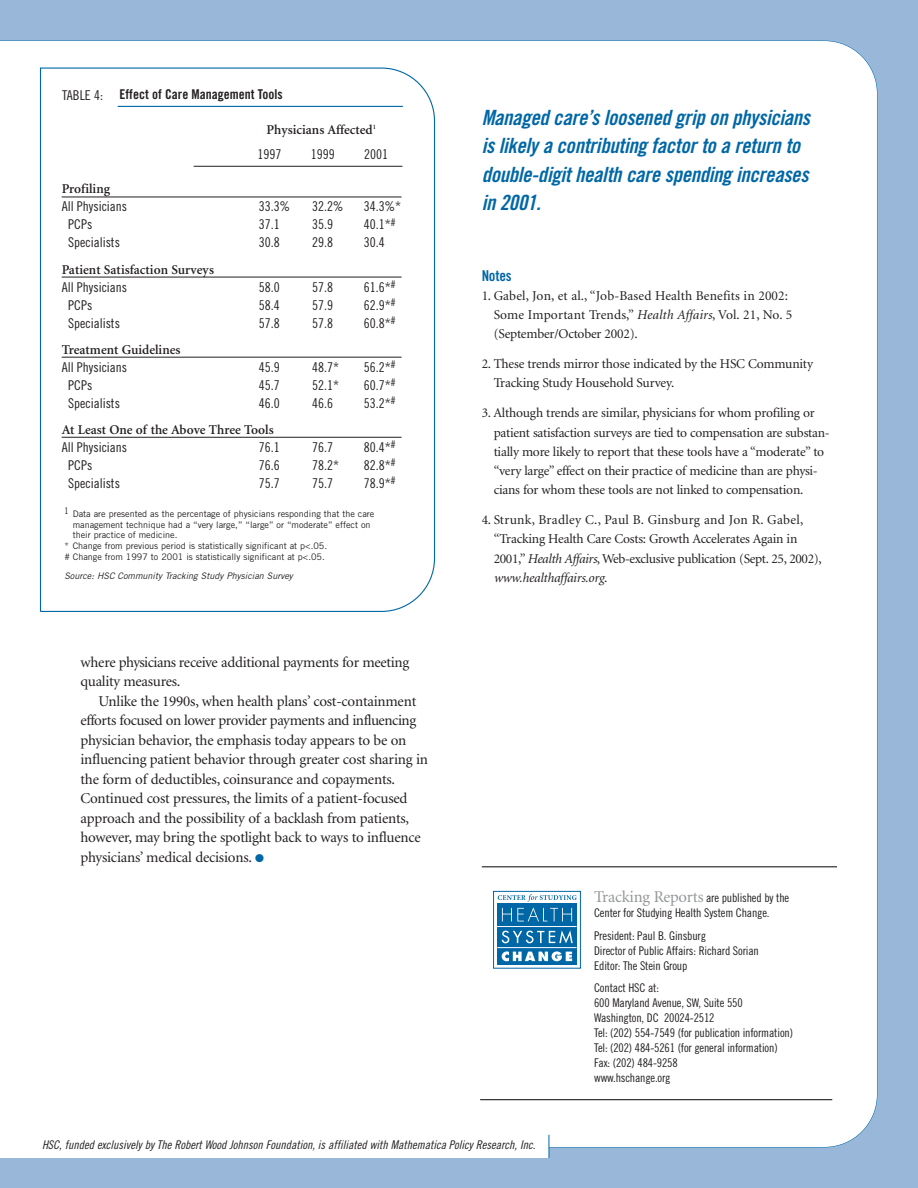
<style>
.page{position:relative;width:918px;height:1188px;background:#99b7d9}
.page>*{position:absolute;margin:0;border:0;box-sizing:border-box;transform-origin:0 0}
.t1{font:21px/28.5px "Trade Gothic Bold Cond Twenty Obl";letter-spacing:-.015em;color:#0067a6}
.t2{font:15px/19.5px "Minion";letter-spacing:-.015em;color:#231f20}
.t3{font:15px "Trade Gothic Bold Cond Twenty";letter-spacing:-.015em;color:#0067a6}
.t4{font:13.5px/19.2px "Minion";letter-spacing:-.015em;color:#231f20}
.t5{font:13.5px "Trade Gothic Cond Eighteen";color:#231f20}
.t6{font:13.5px/19.2px "Minion";letter-spacing:.01em;color:#231f20}
.t7{font:600 13.5px "Minion";color:#231f20}
.t8{font:13.5px "Trade Gothic Bold Cond Twenty";color:#231f20}
.t9{font:12px/15px "Trade Gothic Cond Eighteen";letter-spacing:-.015em;color:#231f20}
.t10{font:12px "Trade Gothic Cond Eighteen Obl";color:#231f20}
.t11{font:9px "Trade Gothic";color:#231f20}
.t12{font:italic 9px "Trade Gothic";color:#231f20}
.s1{font-family:"Trade Gothic Cond Eighteen"}
.s2{color:#0067a6}
.s3{font-style:italic}
.s4{font-family:"Minion";font-size:16.5px;color:#949698}
</style>
<div class="page">
<div style="left:0;top:40px;width:878px;height:1108px;background:#fff"></div>
<hr style="left:482px;top:866px;width:355px;height:1px;background:#231f20">
<div style="left:0;top:1134px;width:549px;height:24px;background:#fff"></div>
<svg style="left:549px;top:1135px;width:1px;height:23px"></svg>
<div style="left:41px;top:68px;width:394px;height:544px;background:#fff"></div>
<div style="left:0;top:45px;width:40px;height:605px;background:#fff"></div>
<hr style="left:118px;top:106px;width:285px;height:1px;background:#0067a6">
<hr style="left:62px;top:197px;width:340px;height:1px;background:#231f20">
<hr style="left:62px;top:277px;width:340px;height:1px;background:#231f20">
<hr style="left:62px;top:357px;width:340px;height:1px;background:#231f20">
<hr style="left:62px;top:437px;width:340px;height:1px;background:#231f20">
<hr style="left:194px;top:166px;width:208px;height:1px;background:#231f20">
<div style="left:79px;top:655px;width:356px;height:444px;background:#fff"></div>
<div style="left:491px;top:877px;width:346px;height:223px;background:#fff"></div>
<hr style="left:480px;top:1099px;width:352px;height:1px;background:#231f20">
<div style="left:493px;top:891px;width:88px;height:78px;background:#fff;border:1px solid #0067a6"></div>
<div style="left:497px;top:903px;width:80px;height:61px;background:#0067a6"></div>
<svg style="left:502px;top:930px;width:71px;height:13px"></svg>
<svg style="left:502px;top:951px;width:70px;height:10px"></svg>
<hr style="left:497px;top:926px;width:80px;height:1px;background:#fff">
<hr style="left:497px;top:947px;width:80px;height:1px;background:#fff">
<svg style="left:498px;top:894px;width:79px;height:27px"></svg>
<div style="left:480px;top:268px;width:357px;height:572px;background:#fff"></div>
<div style="left:480px;top:108px;width:340px;height:124px;background:#fff"></div>
<hr style="left:40px;top:68px;width:1px;height:544px;background:#0067a6">
<p class="t8" style="left:62px;top:90px;width:222px"><span class="s1">TABLE 4:</span> Effect of Care Management Tools</p>
<p class="t7" style="left:267px;top:124px;width:111px">Physicians Affected<sup>1</sup></p>
<p class="t5" style="left:257px;top:150px;width:25px">1997</p>
<p class="t5" style="left:311px;top:150px;width:25px">1999</p>
<p class="t5" style="left:364px;top:150px;width:25px">2001</p>
<p class="t7" style="left:62px;top:184px;width:50px">Profiling</p>
<p class="t5" style="left:62px;top:202px;width:67px">All Physicians</p>
<p class="t5" style="left:259px;top:202px;width:33px">33.3%</p>
<p class="t5" style="left:312px;top:202px;width:33px">32.2%</p>
<p class="t5" style="left:364px;top:202px;width:39px">34.3%*</p>
<p class="t5" style="left:68px;top:220px;width:25px">PCPs</p>
<p class="t5" style="left:259px;top:220px;width:22px">37.1</p>
<p class="t5" style="left:312px;top:220px;width:22px">35.9</p>
<p class="t5" style="left:364px;top:220px;width:33px">40.1*<sup>#</sup></p>
<p class="t5" style="left:68px;top:238px;width:53px">Specialists</p>
<p class="t5" style="left:259px;top:238px;width:22px">30.8</p>
<p class="t5" style="left:312px;top:238px;width:22px">29.8</p>
<p class="t5" style="left:364px;top:238px;width:22px">30.4</p>
<p class="t7" style="left:62px;top:264px;width:154px">Patient Satisfaction Surveys</p>
<p class="t5" style="left:62px;top:282px;width:67px">All Physicians</p>
<p class="t5" style="left:259px;top:282px;width:22px">58.0</p>
<p class="t5" style="left:312px;top:282px;width:22px">57.8</p>
<p class="t5" style="left:364px;top:282px;width:33px">61.6*<sup>#</sup></p>
<p class="t5" style="left:68px;top:300px;width:25px">PCPs</p>
<p class="t5" style="left:259px;top:300px;width:22px">58.4</p>
<p class="t5" style="left:312px;top:300px;width:22px">57.9</p>
<p class="t5" style="left:364px;top:300px;width:33px">62.9*<sup>#</sup></p>
<p class="t5" style="left:68px;top:318px;width:53px">Specialists</p>
<p class="t5" style="left:259px;top:318px;width:22px">57.8</p>
<p class="t5" style="left:312px;top:318px;width:22px">57.8</p>
<p class="t5" style="left:364px;top:318px;width:33px">60.8*<sup>#</sup></p>
<p class="t7" style="left:62px;top:344px;width:120px">Treatment Guidelines</p>
<p class="t5" style="left:62px;top:362px;width:67px">All Physicians</p>
<p class="t5" style="left:259px;top:362px;width:22px">45.9</p>
<p class="t5" style="left:312px;top:362px;width:28px">48.7*</p>
<p class="t5" style="left:364px;top:362px;width:33px">56.2*<sup>#</sup></p>
<p class="t5" style="left:68px;top:380px;width:25px">PCPs</p>
<p class="t5" style="left:259px;top:380px;width:22px">45.7</p>
<p class="t5" style="left:312px;top:380px;width:28px">52.1*</p>
<p class="t5" style="left:364px;top:380px;width:33px">60.7*<sup>#</sup></p>
<p class="t5" style="left:68px;top:398px;width:53px">Specialists</p>
<p class="t5" style="left:259px;top:398px;width:22px">46.0</p>
<p class="t5" style="left:312px;top:398px;width:22px">46.6</p>
<p class="t5" style="left:364px;top:398px;width:33px">53.2*<sup>#</sup></p>
<p class="t7" style="left:62px;top:424px;width:214px">At Least One of the Above Three Tools</p>
<p class="t5" style="left:62px;top:442px;width:67px">All Physicians</p>
<p class="t5" style="left:259px;top:442px;width:22px">76.1</p>
<p class="t5" style="left:312px;top:442px;width:22px">76.7</p>
<p class="t5" style="left:364px;top:442px;width:33px">80.4*<sup>#</sup></p>
<p class="t5" style="left:68px;top:460px;width:25px">PCPs</p>
<p class="t5" style="left:259px;top:460px;width:22px">76.6</p>
<p class="t5" style="left:312px;top:460px;width:28px">78.2*</p>
<p class="t5" style="left:364px;top:460px;width:33px">82.8*<sup>#</sup></p>
<p class="t5" style="left:68px;top:478px;width:53px">Specialists</p>
<p class="t5" style="left:259px;top:478px;width:22px">75.7</p>
<p class="t5" style="left:312px;top:478px;width:22px">75.7</p>
<p class="t5" style="left:364px;top:478px;width:33px">78.9*<sup>#</sup></p>
<p class="t11" style="left:64px;top:510px;width:312px"><sup>1</sup> Data are presented as the percentage of physicians responding that the care</p>
<p class="t11" style="left:73px;top:521px;width:299px">management technique had a “very large,” “large” or “moderate” effect on</p>
<p class="t11" style="left:73px;top:532px;width:106px">their practice of medicine.</p>
<p class="t11" style="left:64px;top:543px;width:264px">* Change from previous period is statistically significant at p&lt;.05.</p>
<p class="t11" style="left:64px;top:554px;width:262px"># Change from 1997 to 2001 is statistically significant at p&lt;.05.</p>
<p class="t12" style="left:64px;top:572px;width:230px">Source: HSC Community Tracking Study Physician Survey</p>
<p class="t2" style="left:80px;top:654px;width:330px">where physicians receive additional payments for meeting quality measures.</p>
<p class="t2" style="left:80px;top:693px;width:349px;text-indent:18px">Unlike the 1990s, when health plans’ cost-containment efforts focused on lower provider payments and influencing physician behavior, the emphasis today appears to be on influencing patient behavior through greater cost sharing in the form of deductibles, coinsurance and copayments.<br>Continued cost pressures, the limits of a patient-focused approach and the possibility of a backlash from patients, however, may bring the spotlight back to ways to influence physicians’ medical decisions. <span class="s2">●</span></p>
<h1 class="t1" style="left:482px;top:105px;width:330px">Managed care’s loosened grip on physicians is likely a contributing factor to a return to double-digit health care spending increases in 2001.</h1>
<p class="t3" style="left:482px;top:270px;width:32px">Notes</p>
<p class="t6" style="left:494px;top:287px;width:300px;text-indent:-12px">1. Gabel, Jon, et al., “Job-Based Health Benefits in 2002:<br>Some Important Trends,” <span class="s3">Health Affairs</span>, Vol. 21, No. 5 (September/October 2002).</p>
<p class="t4" style="left:494px;top:355px;width:321px;text-indent:-12px">2. These trends mirror those indicated by the HSC Community<br>Tracking Study Household Survey.</p>
<p class="t4" style="left:494px;top:405px;width:338px;text-indent:-12px">3. Although trends are similar, physicians for whom profiling or patient satisfaction surveys are tied to compensation are substan&shy;tially more likely to report that these tools have a “moderate” to “very large” effect on their practice of medicine than are physi&shy;cians for whom these tools are not linked to compensation.</p>
<p class="t4" style="left:494px;top:511px;width:330px;text-indent:-12px">4. Strunk, Bradley C., Paul B. Ginsburg and Jon R. Gabel, “Tracking Health Care Costs: Growth Accelerates Again in 2001,” <span class="s3">Health Affairs</span>, Web-exclusive publication (Sept. 25, 2002), <span class="s3">www.healthaffairs.org</span>.</p>
<p class="t9" style="left:594px;top:891px;width:197px"><span class="s4">Tracking Reports</span> are published by the<br>Center for Studying Health System Change.</p>
<p class="t9" style="left:594px;top:929px;width:166px">President: Paul B. Ginsburg<br>Director of Public Affairs: Richard Sorian<br>Editor: The Stein Group</p>
<p class="t9" style="left:594px;top:981px;width:200px">Contact HSC at:<br>600 Maryland Avenue, SW, Suite 550<br>Washington, DC 20024-2512<br>Tel: (202) 554-7549 (for publication information)<br>Tel: (202) 484-5261 (for general information)<br>Fax: (202) 484-9258<br>www.hschange.org</p>
<p class="t10" style="left:42px;top:1141px;width:495px">HSC, funded exclusively by The Robert Wood Johnson Foundation, is affiliated with Mathematica Policy Research, Inc.</p>
</div>
